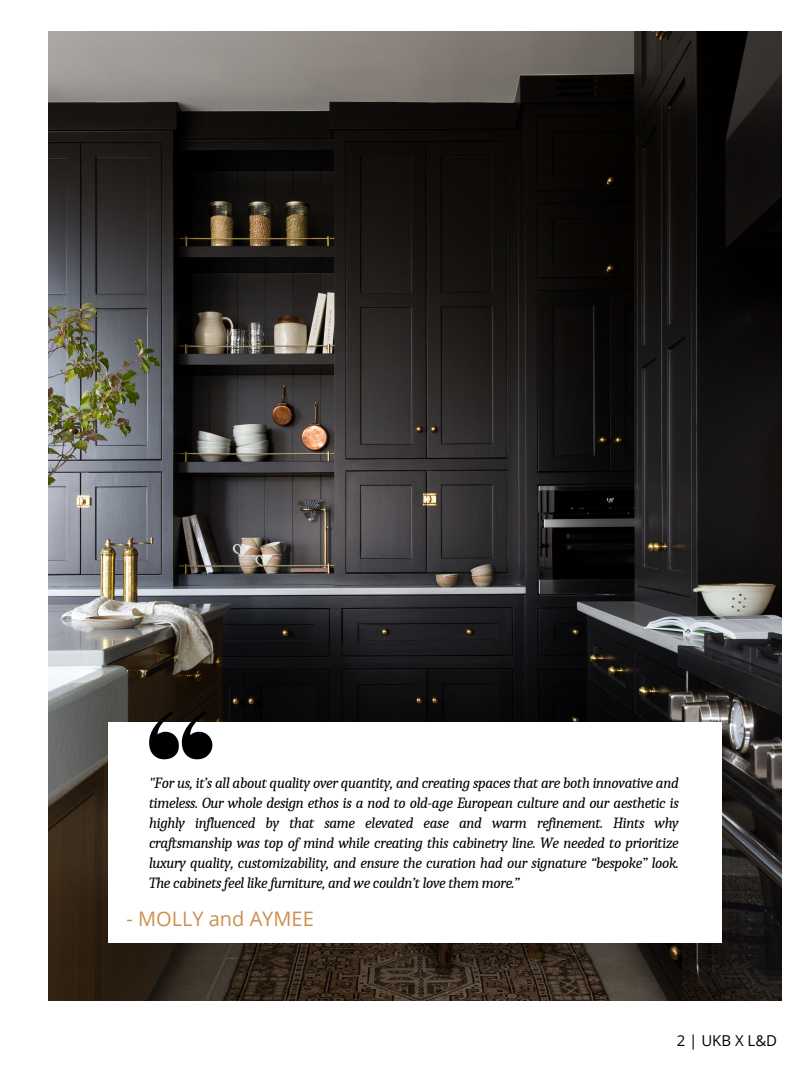
<style>
.page{position:relative;width:810px;height:1080px;background:#fff}
.page>*{position:absolute;margin:0;border:0;box-sizing:border-box;transform-origin:0 0}
.t1{font:20px "Open Sans";color:#cd8f4f}
.t2{font:italic 15.06px/20px "Caladea";letter-spacing:-.025em;color:#000;text-align:justify}
.t3{font:15px "Open Sans";color:#000}
</style>
<div class="page">
<img style="left:49px;top:32px;width:732px;height:968px">
<div style="left:108px;top:722px;width:614px;height:221px;background:#fff"></div>
<svg style="left:149px;top:711px;width:63px;height:48px"></svg>
<p class="t2" style="left:149px;top:773px;width:531px">"For us, it’s all about quality over quantity, and creating spaces that are both innovative and timeless. Our whole design ethos is a nod to old-age European culture and our aesthetic is highly influenced by that same elevated ease and warm refinement. Hints why craftsmanship was top of mind while creating this cabinetry line. We needed to prioritize luxury quality, customizability, and ensure the curation had our signature “bespoke” look.<br>The cabinetsfeel like furniture, and we couldn’t love them more.”</p>
<h1 class="t1" style="left:126px;top:905px;width:189px">- MOLLY and AYMEE</h1>
<p class="t3" style="left:677px;top:1030px;width:102px">2 | UKB X L&amp;D</p>
</div>
